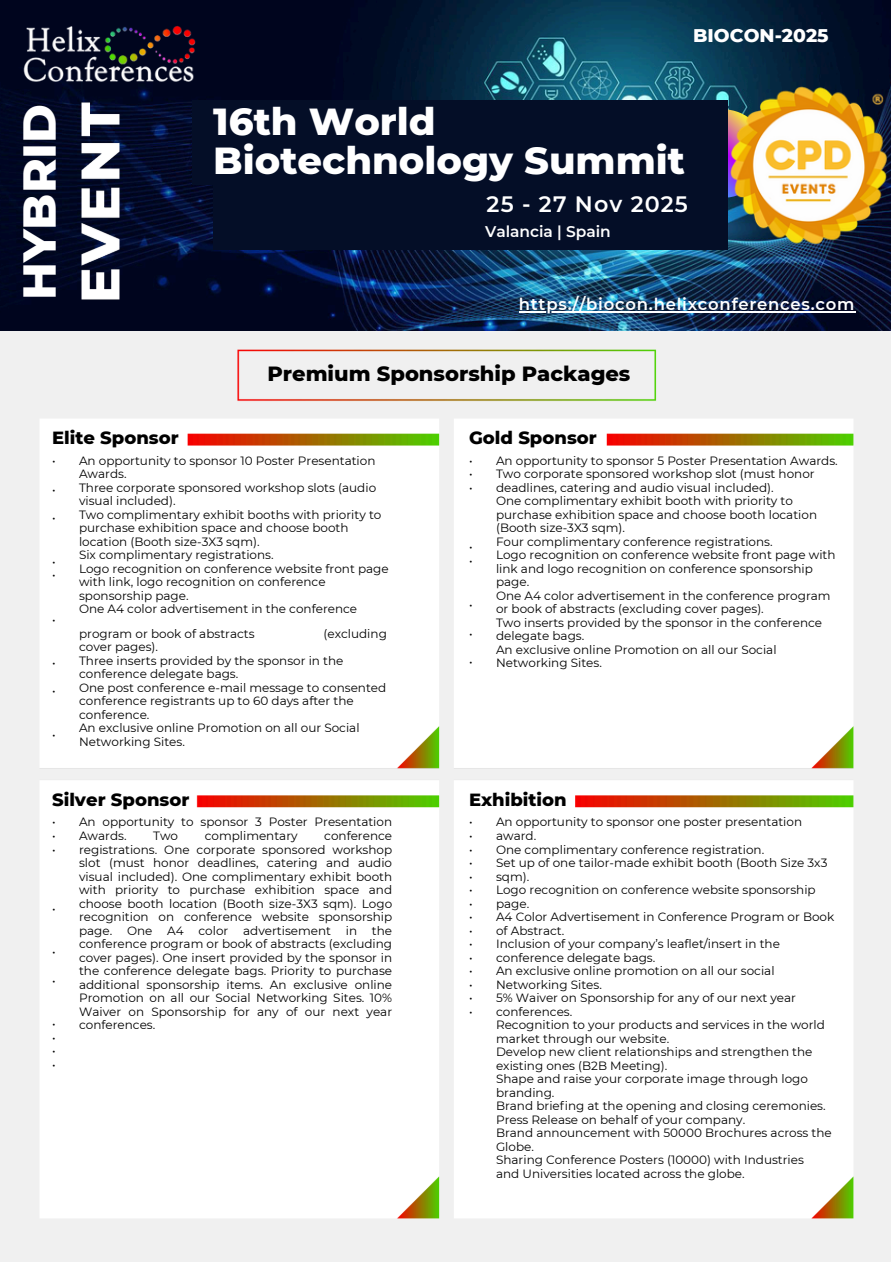
<style>
.page{position:relative;width:891px;height:1262px;background:#fff}
.page>*{position:absolute;margin:0;border:0;box-sizing:border-box;transform-origin:0 0}
.t1{font:800 47px "Montserrat";color:#fff}
.t2{font:800 38.4px/39px "Montserrat";color:#fff}
.t3{font:600 22.2px "Montserrat";letter-spacing:.05em;color:#fff}
.t4{font:800 21px "Montserrat";color:#000}
.t5{font:800 18.8px "Montserrat";color:#fff}
.t6{font:800 18px "Montserrat";color:#000}
.t7{font:600 16.4px "Montserrat";letter-spacing:.045em;color:#fff}
.t8{font:600 15.4px "Montserrat";color:#fff}
.t9{font:12px/13.6px "Montserrat";color:#000}
</style>
<div class="page">
<div style="left:0;top:330px;width:891px;height:931px;background:#f0f0f0"></div>
<img style="left:0;top:0;width:891px;height:330px">
<img style="left:74px;top:94px;width:53px;height:213px">
<img style="left:17px;top:16px;width:188px;height:73px">
<img style="left:32px;top:411px;width:828px;height:814px">
<div style="left:192px;top:101px;width:536px;height:84px;background:#040e27"></div>
<div style="left:213px;top:185px;width:514px;height:64px;background:#040e27"></div>
<img style="left:724px;top:81px;width:167px;height:169px">
<hr style="left:519px;top:311px;width:336px;height:1px;background:#fff">
<h5 class="t1" style="left:10px;top:300px;width:198px;rotate:-90deg">HYBRID</h5>
<h2 class="t6" style="left:52px;top:426px;width:128px">Elite Sponsor</h2>
<p class="t5" style="left:693px;top:24px;width:137px">BIOCON-2025</p>
<p class="t2" style="left:213px;top:102px;width:473px">16th World<br>Biotechnology Summit</p>
<p class="t3" style="left:487px;top:191px;width:203px">25 - 27 Nov 2025</p>
<h4 class="t8" style="left:485px;top:222px;width:127px">Valancia | Spain</h4>
<p class="t7" style="left:519px;top:294px;width:337px">https://biocon.helixconferences.com</p>
<p class="t4" style="left:267px;top:360px;width:365px">Premium Sponsorship Packages</p>
<h3 class="t6" style="left:469px;top:426px;width:129px">Gold Sponsor</h3>
<h6 class="t9" style="left:52px;top:454px;width:5px">•</h6>
<h6 class="t9" style="left:52px;top:482px;width:5px">•</h6>
<h6 class="t9" style="left:52px;top:511px;width:5px">•</h6>
<h6 class="t9" style="left:52px;top:554px;width:5px">• •</h6>
<h3 class="t9" style="left:52px;top:612px;width:5px">•</h3>
<p class="t9" style="left:52px;top:655px;width:5px">•</p>
<p class="t9" style="left:52px;top:684px;width:5px">•</p>
<h5 class="t9" style="left:52px;top:727px;width:5px">•</h5>
<p class="t9" style="left:79px;top:454px;width:311px">An opportunity to sponsor 10 Poster Presentation Awards.<br>Three corporate sponsored workshop slots (audio visual included).<br>Two complimentary exhibit booths with priority to purchase exhibition space and choose booth location (Booth size-3X3 sqm).<br>Six complimentary registrations.<br>Logo recognition on conference website front page with link, logo recognition on conference sponsorship page.<br>One A4 color advertisement in the conference</p>
<p class="t9" style="left:79px;top:626px;width:309px">program or book of abstracts<br>cover pages).<br>Three inserts provided by the sponsor in the conference delegate bags.<br>One post conference e-mail message to consented conference registrants up to 60 days after the conference.<br>An exclusive online Promotion on all our Social<br>Networking Sites.</p>
<p class="t9" style="left:324px;top:626px;width:65px">(excluding</p>
<h5 class="t9" style="left:469px;top:454px;width:5px;text-align:justify">• • •</h5>
<p class="t9" style="left:469px;top:540px;width:5px">• •</p>
<p class="t9" style="left:469px;top:598px;width:5px">•</p>
<p class="t9" style="left:469px;top:626px;width:5px">•</p>
<p class="t9" style="left:469px;top:655px;width:5px">•</p>
<p class="t9" style="left:496px;top:454px;width:343px">An opportunity to sponsor 5 Poster Presentation Awards.<br>Two corporate sponsored workshop slot (must honor deadlines, catering and audio visual included).<br>One complimentary exhibit booth with priority to purchase exhibition space and choose booth location (Booth size-3X3 sqm).<br>Four complimentary conference registrations.<br>Logo recognition on conference website front page with link and logo recognition on conference sponsorship page.<br>One A4 color advertisement in the conference program or book of abstracts (excluding cover pages).<br>Two inserts provided by the sponsor in the conference delegate bags.<br>An exclusive online Promotion on all our Social Networking Sites.</p>
<h1 class="t6" style="left:52px;top:788px;width:139px">Silver Sponsor</h1>
<p class="t6" style="left:469px;top:788px;width:99px">Exhibition</p>
<p class="t9" style="left:52px;top:815px;width:5px;text-align:justify">• • •</p>
<p class="t9" style="left:52px;top:902px;width:5px">•</p>
<p class="t9" style="left:52px;top:945px;width:5px">•</p>
<p class="t9" style="left:52px;top:973px;width:5px">•</p>
<p class="t9" style="left:52px;top:1017px;width:5px;text-align:justify">• • • •</p>
<p class="t9" style="left:79px;top:815px;width:315px">An opportunity to sponsor 3 Poster Presentation<br>Awards.</p>
<p class="t9" style="left:79px;top:829px;width:315px;text-align:justify;text-indent:245px">conference registrations. One corporate sponsored workshop slot (must honor deadlines, catering and audio visual included). One complimentary exhibit booth with priority to purchase exhibition space and choose booth location (Booth size-3X3 sqm). Logo recognition on conference website sponsorship page. One A4 color advertisement in the conference program or book of abstracts (excluding cover pages). One insert provided by the sponsor in the conference delegate bags. Priority to purchase additional sponsorship items. An exclusive online Promotion on all our Social Networking Sites. 10% Waiver on Sponsorship for any of our next year conferences.</p>
<p class="t9" style="left:153px;top:829px;width:26px">Two</p>
<p class="t9" style="left:205px;top:829px;width:94px">complimentary</p>
<p class="t9" style="left:469px;top:815px;width:5px;text-align:justify">• • • • • • • • • • • • • • •</p>
<p class="t9" style="left:496px;top:815px;width:340px">An opportunity to sponsor one poster presentation award.<br>One complimentary conference registration.<br>Set up of one tailor-made exhibit booth (Booth Size 3x3 sqm).<br>Logo recognition on conference website sponsorship page.<br>A4 Color Advertisement in Conference Program or Book of Abstract.<br>Inclusion of your company’s leaflet/insert in the conference delegate bags.<br>An exclusive online promotion on all our social Networking Sites.<br>5% Waiver on Sponsorship for any of our next year conferences.<br>Recognition to your products and services in the world market through our website.<br>Develop new client relationships and strengthen the existing ones (B2B Meeting).<br>Shape and raise your corporate image through logo branding.<br>Brand briefing at the opening and closing ceremonies.<br>Press Release on behalf of your company.<br>Brand announcement with 50000 Brochures across the Globe.<br>Sharing Conference Posters (10000) with Industries<br>and Universities located across the globe.</p>
</div>
